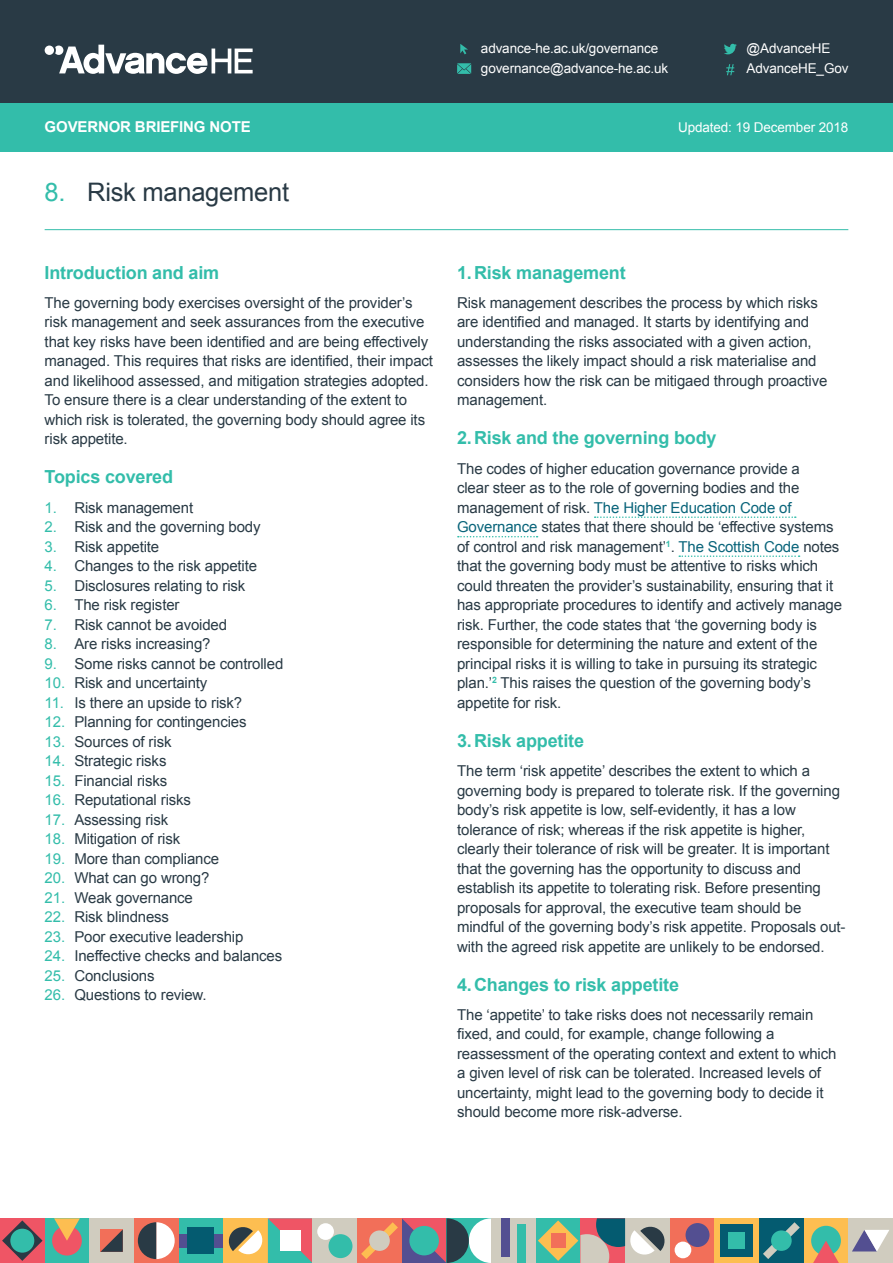
<style>
.page{position:relative;width:893px;height:1263px;background:#fff}
.page>*{position:absolute;margin:0;border:0;box-sizing:border-box;transform-origin:0 0}
.t1{font:25.5px "Arial";letter-spacing:-.01em;color:#293a45}
.t2{font:700 18px "Arial";letter-spacing:-.01em;color:#33bdaa}
.t3{font:15px/19.5px "Arial";letter-spacing:-.01em;color:#293a45}
.t4{font:700 15px "Arial";letter-spacing:-.01em;color:#fff}
.t5{font:13.5px/19.5px "Arial";letter-spacing:-.01em;color:#fff}
.s1{color:#33bdaa}
.s2{color:#09647a}
</style>
<div class="page">
<div style="left:0;top:0;width:893px;height:113px;background:#293a45"></div>
<div style="left:0;top:103px;width:893px;height:49px;background:#33bdaa"></div>
<div style="left:804px;top:1218px;width:44px;height:45px;background:#fdbe51"></div>
<div style="left:811px;top:1226px;width:30px;height:29px;background:#33bdaa;border-radius:50%"></div>
<svg style="left:813px;top:1241px;width:26px;height:22px"></svg>
<div style="left:45px;top:1218px;width:44px;height:45px;background:#33bdaa"></div>
<div style="left:52px;top:1226px;width:30px;height:29px;background:#ef5565;border-radius:50%"></div>
<svg style="left:54px;top:1218px;width:26px;height:23px"></svg>
<div style="left:848px;top:1218px;width:45px;height:45px;background:#d0ccbf"></div>
<svg style="left:852px;top:1230px;width:37px;height:21px"></svg>
<div style="left:536px;top:1218px;width:44px;height:45px;background:#33bdaa"></div>
<div style="left:89px;top:1218px;width:45px;height:45px;background:#d0ccbf"></div>
<svg style="left:100px;top:1229px;width:23px;height:23px"></svg>
<div style="left:759px;top:1218px;width:45px;height:45px;background:#045b70"></div>
<svg style="left:763px;top:1222px;width:37px;height:37px"></svg>
<div style="left:771px;top:1230px;width:21px;height:21px;background:#33bdaa;border-radius:50%"></div>
<div style="left:223px;top:1218px;width:45px;height:45px;background:#fdbe51"></div>
<div style="left:670px;top:1218px;width:44px;height:45px;background:#f26f59"></div>
<div style="left:685px;top:1223px;width:24px;height:24px;background:#534f91;border-radius:50%"></div>
<div style="left:675px;top:1241px;width:16px;height:17px;background:#fff;border-radius:50%"></div>
<svg style="left:228px;top:1218px;width:85px;height:45px"></svg>
<div style="left:280px;top:1230px;width:20px;height:21px;background:#fff"></div>
<div style="left:313px;top:1218px;width:44px;height:45px;background:#d0ccbf"></div>
<div style="left:328px;top:1234px;width:24px;height:24px;background:#33bdaa;border-radius:50%"></div>
<div style="left:317px;top:1223px;width:17px;height:17px;background:#fff;border-radius:50%"></div>
<div style="left:625px;top:1218px;width:45px;height:45px;background:#d0ccbf"></div>
<div style="left:714px;top:1218px;width:45px;height:45px;background:#fdbe51"></div>
<div style="left:721px;top:1224px;width:32px;height:33px;background:#045b70"></div>
<div style="left:729px;top:1232px;width:16px;height:17px;background:#33bdaa"></div>
<div style="left:357px;top:1218px;width:45px;height:45px;background:#f26f59"></div>
<svg style="left:361px;top:1218px;width:130px;height:45px"></svg>
<div style="left:369px;top:1230px;width:21px;height:21px;background:#d0ccbf;border-radius:50%"></div>
<div style="left:491px;top:1218px;width:45px;height:45px;background:#d0ccbf"></div>
<div style="left:501px;top:1218px;width:8px;height:39px;background:#534f91"></div>
<div style="left:517px;top:1224px;width:9px;height:39px;background:#33bdaa"></div>
<svg style="left:538px;top:1218px;width:127px;height:45px"></svg>
<div style="left:0;top:1218px;width:45px;height:45px;background:#ef5565"></div>
<svg style="left:2px;top:1220px;width:41px;height:41px"></svg>
<div style="left:10px;top:1229px;width:24px;height:23px;background:#33bdaa;border-radius:50%"></div>
<div style="left:179px;top:1218px;width:44px;height:45px;background:#33bdaa"></div>
<div style="left:179px;top:1234px;width:44px;height:13px;background:#534f91"></div>
<div style="left:188px;top:1227px;width:26px;height:27px;background:#045b70"></div>
<div style="left:134px;top:1218px;width:45px;height:45px;background:#f26f59"></div>
<svg style="left:138px;top:1222px;width:37px;height:37px"></svg>
<svg style="left:55px;top:45px;width:198px;height:29px"></svg>
<div style="left:45px;top:46px;width:9px;height:9px;background:#fff;border-radius:50%"></div>
<svg style="left:460px;top:44px;width:8px;height:10px"></svg>
<svg style="left:457px;top:63px;width:14px;height:11px"></svg>
<svg style="left:726px;top:64px;width:8px;height:11px"></svg>
<svg style="left:724px;top:44px;width:13px;height:10px"></svg>
<svg style="left:595px;top:516px;width:201px;height:2px"></svg>
<svg style="left:458px;top:536px;width:80px;height:1px"></svg>
<svg style="left:679px;top:555px;width:121px;height:2px"></svg>
<hr style="left:45px;top:229px;width:803px;height:1px;background:#33bdaa">
<p class="t5" style="left:481px;top:39px;width:189px">advance-he.ac.uk/governance governance@advance-he.ac.uk</p>
<p class="t5" style="left:747px;top:39px;width:85px">@AdvanceHE</p>
<p class="t5" style="left:747px;top:58px;width:103px">AdvanceHE_Gov</p>
<p class="t4" style="left:45px;top:117px;width:208px">GOVERNOR BRIEFING NOTE</p>
<p class="t5" style="left:678px;top:118px;width:172px">Updated: 19 December 2018</p>
<p class="t1" style="left:45px;top:175px;width:246px"><span class="s1">8.</span> Risk management</p>
<p class="t2" style="left:45px;top:260px;width:176px">Introduction and aim</p>
<p class="t3" style="left:45px;top:293px;width:390px">The governing body exercises oversight of the provider’s risk management and seek assurances from the executive that key risks have been identified and are being effectively managed. This requires that risks are identified, their impact and likelihood assessed, and mitigation strategies adopted.<br>To ensure there is a clear understanding of the extent to which risk is tolerated, the governing body should agree its risk appetite.</p>
<p class="t2" style="left:45px;top:465px;width:130px">Topics covered</p>
<p class="t3" style="left:45px;top:498px;width:150px"><span class="s1">1.</span> Risk management</p>
<p class="t3" style="left:45px;top:517px;width:217px"><span class="s1">2.</span> Risk and the governing body</p>
<p class="t3" style="left:45px;top:537px;width:116px"><span class="s1">3.</span> Risk appetite</p>
<p class="t3" style="left:45px;top:556px;width:214px"><span class="s1">4.</span> Changes to the risk appetite</p>
<p class="t3" style="left:45px;top:576px;width:202px"><span class="s1">5.</span> Disclosures relating to risk</p>
<p class="t3" style="left:45px;top:595px;width:136px"><span class="s1">6.</span> The risk register</p>
<p class="t3" style="left:45px;top:615px;width:184px"><span class="s1">7.</span> Risk cannot be avoided</p>
<p class="t3" style="left:45px;top:634px;width:167px"><span class="s1">8.</span> Are risks increasing?</p>
<p class="t3" style="left:45px;top:654px;width:240px"><span class="s1">9.</span> Some risks cannot be controlled</p>
<p class="t3" style="left:45px;top:673px;width:164px"><span class="s1">10.</span> Risk and uncertainty</p>
<p class="t3" style="left:45px;top:693px;width:199px"><span class="s1">11.</span> Is there an upside to risk?</p>
<p class="t3" style="left:45px;top:712px;width:203px"><span class="s1">12.</span> Planning for contingencies</p>
<p class="t3" style="left:45px;top:732px;width:128px"><span class="s1">13.</span> Sources of risk</p>
<p class="t3" style="left:45px;top:751px;width:123px"><span class="s1">14.</span> Strategic risks</p>
<p class="t3" style="left:45px;top:771px;width:124px"><span class="s1">15.</span> Financial risks</p>
<p class="t3" style="left:45px;top:790px;width:148px"><span class="s1">16.</span> Reputational risks</p>
<p class="t3" style="left:45px;top:810px;width:125px"><span class="s1">17.</span> Assessing risk</p>
<p class="t3" style="left:45px;top:829px;width:137px"><span class="s1">18.</span> Mitigation of risk</p>
<p class="t3" style="left:45px;top:849px;width:176px"><span class="s1">19.</span> More than compliance</p>
<p class="t3" style="left:45px;top:868px;width:166px"><span class="s1">20.</span> What can go wrong?</p>
<p class="t3" style="left:45px;top:888px;width:150px"><span class="s1">21.</span> Weak governance</p>
<p class="t3" style="left:45px;top:907px;width:126px"><span class="s1">22.</span> Risk blindness</p>
<p class="t3" style="left:45px;top:927px;width:200px"><span class="s1">23.</span> Poor executive leadership</p>
<p class="t3" style="left:45px;top:946px;width:239px"><span class="s1">24.</span> Ineffective checks and balances</p>
<p class="t3" style="left:45px;top:966px;width:111px"><span class="s1">25.</span> Conclusions</p>
<p class="t3" style="left:45px;top:985px;width:163px"><span class="s1">26.</span> Questions to review.</p>
<p class="t2" style="left:457px;top:260px;width:170px">1.Risk management</p>
<p class="t3" style="left:457px;top:293px;width:372px">Risk management describes the process by which risks are identified and managed. It starts by identifying and understanding the risks associated with a given action, assesses the likely impact should a risk materialise and considers how the risk can be mitigaed through proactive management.</p>
<p class="t2" style="left:457px;top:426px;width:261px">2.Risk and the governing body</p>
<p class="t3" style="left:457px;top:459px;width:386px">The codes of higher education governance provide a<br>clear steer as to the role of governing bodies and the management of risk. <span class="s2">The Higher Education Code of Governance</span> states that there should be ‘effective systems of control and risk management’<sup>1</sup>. <span class="s2">The Scottish Code</span> notes that the governing body must be attentive to risks which could threaten the provider’s sustainability, ensuring that it has appropriate procedures to identify and actively manage risk. Further, the code states that ‘the governing body is responsible for determining the nature and extent of the principal risks it is willing to take in pursuing its strategic plan.’<sup>2</sup> This raises the question of the governing body’s appetite for risk.</p>
<p class="t2" style="left:457px;top:728px;width:128px">3.Risk appetite</p>
<p class="t3" style="left:457px;top:761px;width:390px">The term ‘risk appetite’ describes the extent to which a governing body is prepared to tolerate risk. If the governing body’s risk appetite is low, self-evidently, it has a low tolerance of risk; whereas if the risk appetite is higher, clearly their tolerance of risk will be greater. It is important that the governing has the opportunity to discuss and establish its appetite to tolerating risk. Before presenting proposals for approval, the executive team should be mindful of the governing body’s risk appetite. Proposals out&shy;with the agreed risk appetite are unlikely to be endorsed.</p>
<p class="t2" style="left:457px;top:972px;width:223px">4.Changes to risk appetite</p>
<p class="t3" style="left:457px;top:1005px;width:381px">The ‘appetite’ to take risks does not necessarily remain fixed, and could, for example, change following a reassessment of the operating context and extent to which a given level of risk can be tolerated. Increased levels of uncertainty, might lead to the governing body to decide it should become more risk-adverse.</p>
</div>
